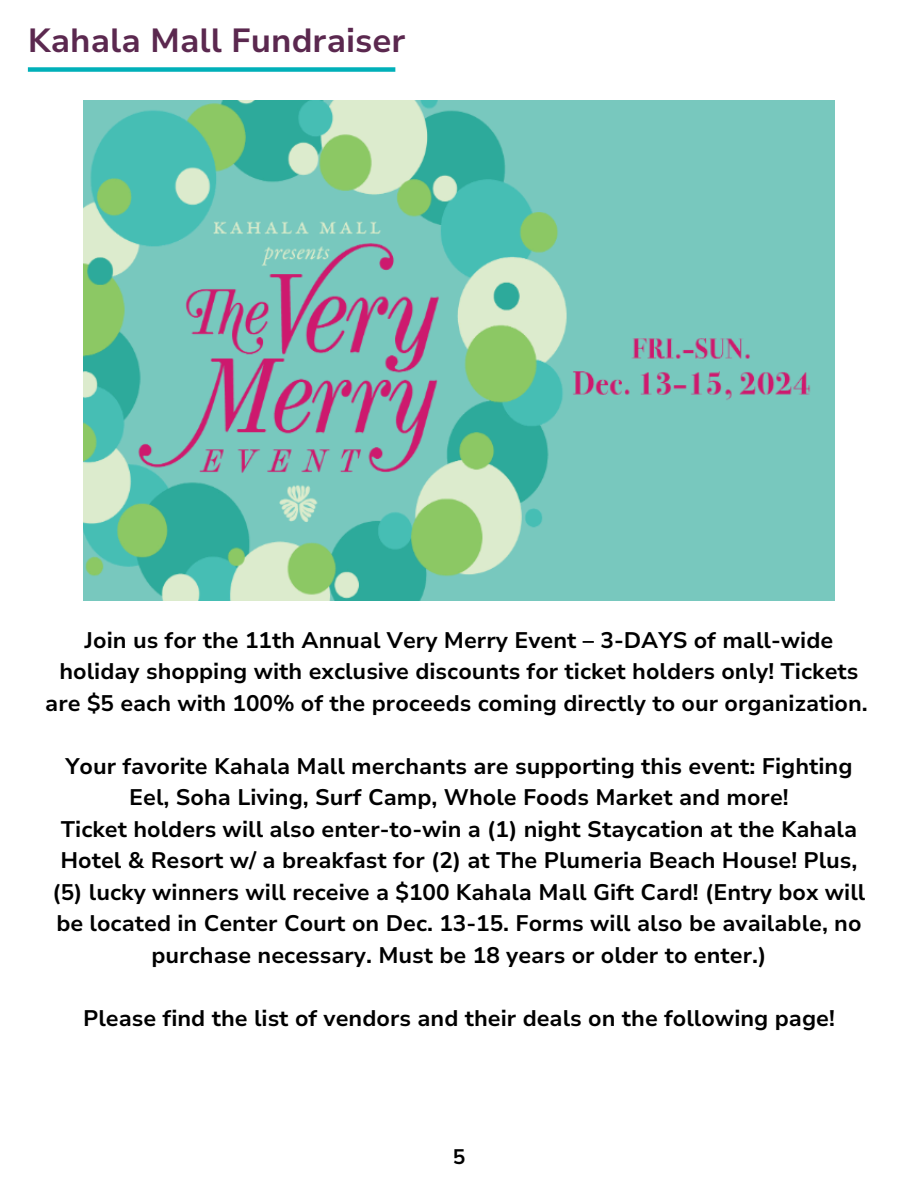
<style>
.page{position:relative;width:918px;height:1188px;background:#fff}
.page>*{position:absolute;margin:0;border:0;box-sizing:border-box;transform-origin:0 0}
.t1{font:700 33.45px "Nunito Sans 10 pt";color:#5b284f}
.t2{font:700 22.5px/31.5px "Nunito Sans 10 pt";color:#000;text-align:center}
.t3{font:700 21px "Nunito Sans 10 pt";color:#000}
</style>
<div class="page">
<img style="left:83px;top:101px;width:752px;height:499px">
<div style="left:28px;top:67px;width:367px;height:5px;background:#00b0b9"></div>
<p class="t1" style="left:28px;top:18px;width:379px">Kahala Mall Fundraiser</p>
<p class="t2" style="left:45px;top:625px;width:824px">Join us for the 11th Annual Very Merry Event – 3-DAYS of mall-wide holiday shopping with exclusive discounts for ticket holders only! Tickets are $5 each with 100% of the proceeds coming directly to our organization.</p>
<p class="t2" style="left:65px;top:751px;width:789px">Your favorite Kahala Mall merchants are supporting this event: Fighting<br>Eel, Soha Living, Surf Camp, Whole Foods Market and more!</p>
<p class="t2" style="left:53px;top:814px;width:814px">Ticket holders will also enter-to-win a (1) night Staycation at the Kahala Hotel &amp; Resort w/ a breakfast for (2) at The Plumeria Beach House! Plus, (5) lucky winners will receive a $100 Kahala Mall Gift Card! (Entry box will be located in Center Court on Dec. 13-15. Forms will also be available, no purchase necessary. Must be 18 years or older to enter.)</p>
<p class="t2" style="left:83px;top:1003px;width:753px">Please find the list of vendors and their deals on the following page!</p>
<p class="t3" style="left:453px;top:1143px;width:14px">5</p>
</div>
